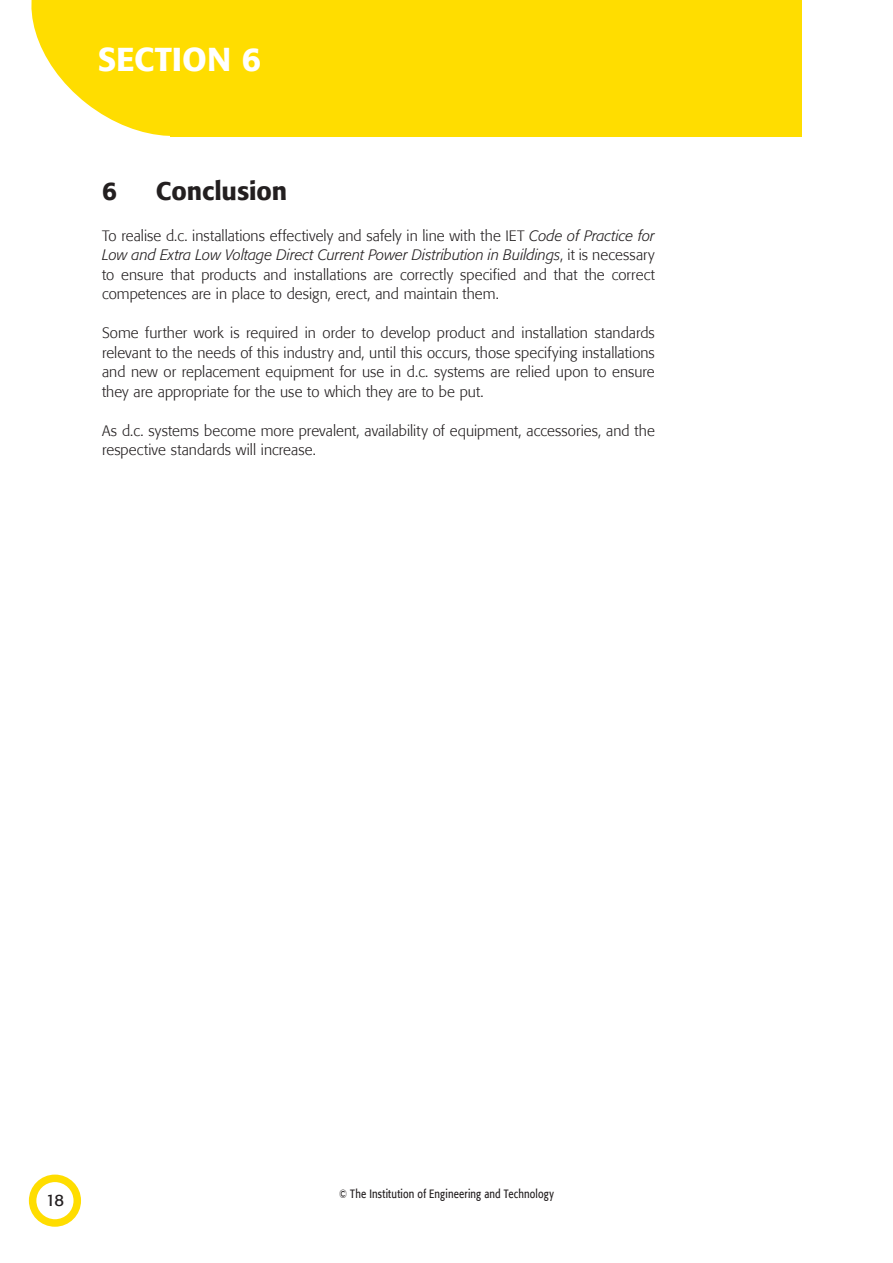
<style>
.page{position:relative;width:893px;height:1263px;background:#fff}
.page>*{position:absolute;margin:0;border:0;box-sizing:border-box;transform-origin:0 0}
.t1{font:500 33px "Formata BQ";color:#fff}
.t2{font:500 25.5px "Formata BQ";color:#231f20}
.t3{font:16.5px "Formata BQ";color:#231f20}
.t4{font:300 15px/19.5px "Formata BQ";color:#231f20;text-align:justify}
.t5{font:12px "Formata BQ";letter-spacing:.02em;color:#231f20;scale:.8 1}
.s1{font-style:italic}
</style>
<div class="page">
<div style="left:29px;top:1175px;width:52px;height:52px;border:8px solid #fd0;border-radius:50%"></div>
<div style="left:170px;top:0;width:632px;height:136px;background:#fd0"></div>
<svg style="left:31px;top:0;width:230px;height:137px"></svg>
<h1 class="t1" style="left:98px;top:39px;width:165px">SECTION 6</h1>
<h2 class="t2" style="left:102px;top:175px;width:16px">6</h2>
<h2 class="t2" style="left:156px;top:175px;width:133px">Conclusion</h2>
<p class="t4" style="left:102px;top:226px;width:554px">To realise d.c. installations effectively and safely in line with the IET <span class="s1">Code of Practice for Low and Extra Low Voltage Direct Current Power Distribution in Buildings</span>, it is necessary to ensure that products and installations are correctly specified and that the correct competences are in place to design, erect, and maintain them.</p>
<p class="t4" style="left:102px;top:323px;width:554px">Some further work is required in order to develop product and installation standards relevant to the needs of this industry and, until this occurs, those specifying installations and new or replacement equipment for use in d.c. systems are relied upon to ensure they are appropriate for the use to which they are to be put.</p>
<p class="t4" style="left:102px;top:421px;width:554px">As d.c. systems become more prevalent, availability of equipment, accessories, and the respective standards will increase.</p>
<p class="t3" style="left:46px;top:1190px;width:20px">18</p>
<p class="t5" style="left:339px;top:1186px;width:270px">© The Institution of Engineering and Technology</p>
</div>
